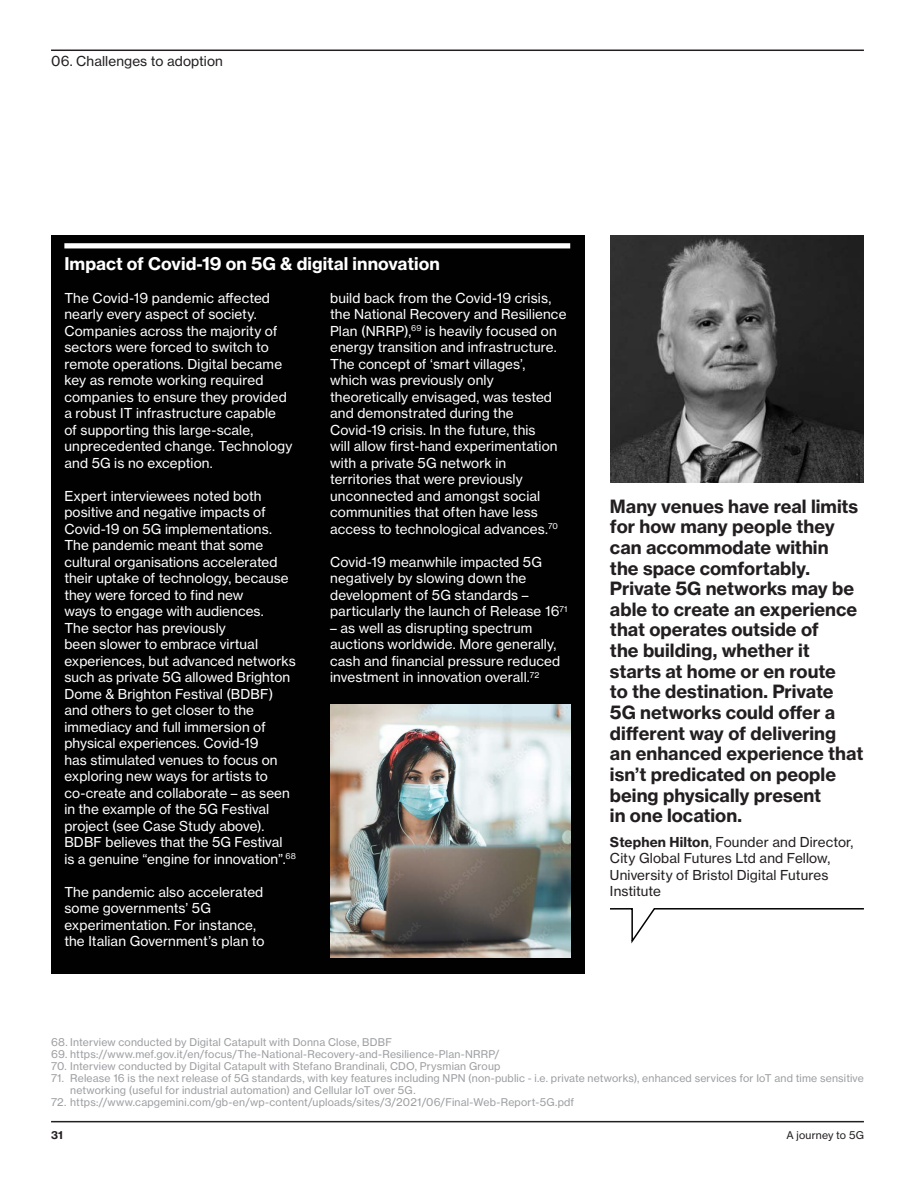
<style>
.page{position:relative;width:915px;height:1191px;background:#fff}
.page>*{position:absolute;margin:0;border:0;box-sizing:border-box;transform-origin:0 0}
._11pt_Body_text{font:700 18px/20.5px "Verizon NHGTX";color:#231f20}
._9pt_Body_text_regul{font:700 17.25px "Verizon NHGTX";color:#fff}
._9pt_Body_text_regul-2{font:13.5px/16.5px "Verizon NHGTX";letter-spacing:.005em;color:#fff}
._11pt_Body_text-2{font:13.5px/16.5px "Verizon NHGTX";letter-spacing:.01em;color:#231f20}
._9pt_Body_text_regul-3{font:10.5px/12px "Verizon NHGTX";letter-spacing:.02em;color:#9d9fa2}
.t1{font:10.5px "Verizon NHGTX";letter-spacing:.015em;color:#231f20}
.t2{font:700 10.5px "Verizon NHGTX";color:#231f20}
.s1{font-weight:700}
</style>
<div class="page">
<svg style="left:610px;top:908px;width:254px;height:36px"></svg>
<img style="left:610px;top:235px;width:253px;height:248px">
<div style="left:51px;top:235px;width:533px;height:738px;background:#010101"></div>
<div style="left:64px;top:243px;width:506px;height:5px;background:#fff"></div>
<img style="left:330px;top:705px;width:240px;height:252px">
<hr style="left:51px;top:1121px;width:812px;height:1px;background:#231f20">
<hr style="left:51px;top:50px;width:812px;height:1px;background:#231f20">
<p class="_11pt_Body_text-2" style="left:51px;top:53px;width:173px">06. Challenges to adoption</p>
<p class="_9pt_Body_text_regul" style="left:64px;top:252px;width:377px">Impact of Covid-19 on 5G &amp; digital innovation</p>
<p class="_9pt_Body_text_regul-2" style="left:64px;top:289px;width:229px">The Covid-19 pandemic affected nearly every aspect of society.<br>Companies across the majority of sectors were forced to switch to remote operations. Digital became key as remote working required companies to ensure they provided a robust IT infrastructure capable<br>of supporting this large-scale, unprecedented change. Technology and 5G is no exception.</p>
<p class="_9pt_Body_text_regul-2" style="left:64px;top:487px;width:233px">Expert interviewees noted both positive and negative impacts of<br>Covid-19 on 5G implementations.<br>The pandemic meant that some cultural organisations accelerated their uptake of technology, because they were forced to find new<br>ways to engage with audiences.<br>The sector has previously<br>been slower to embrace virtual experiences, but advanced networks such as private 5G allowed Brighton<br>Dome &amp; Brighton Festival (BDBF) and others to get closer to the immediacy and full immersion of physical experiences. Covid-19<br>has stimulated venues to focus on exploring new ways for artists to co-create and collaborate – as seen in the example of the 5G Festival project (see Case Study above).<br>BDBF believes that the 5G Festival<br>is a genuine “engine for innovation”.<sup>68</sup></p>
<p class="_9pt_Body_text_regul-2" style="left:64px;top:883px;width:201px">The pandemic also accelerated some governments’ 5G experimentation. For instance, the Italian Government’s plan to</p>
<p class="_9pt_Body_text_regul-2" style="left:330px;top:289px;width:238px">build back from the Covid-19 crisis, the National Recovery and Resilience Plan (NRRP),<sup>69</sup> is heavily focused on energy transition and infrastructure.<br>The concept of ‘smart villages’,<br>which was previously only theoretically envisaged, was tested and demonstrated during the Covid-19 crisis. In the future, this<br>will allow first-hand experimentation with a private 5G network in territories that were previously unconnected and amongst social communities that often have less access to technological advances.<sup>70</sup></p>
<p class="_9pt_Body_text_regul-2" style="left:330px;top:553px;width:239px">Covid-19 meanwhile impacted 5G negatively by slowing down the development of 5G standards – particularly the launch of Release 16<sup>71</sup></p>
<p class="_9pt_Body_text_regul-2" style="left:330px;top:619px;width:231px">– as well as disrupting spectrum auctions worldwide. More generally, cash and financial pressure reduced investment in innovation overall.<sup>72</sup></p>
<p class="_11pt_Body_text" style="left:609px;top:495px;width:255px">Many venues have real limits for how many people they can accommodate within<br>the space comfortably.<br>Private 5G networks may be able to create an experience that operates outside of<br>the building, whether it starts at home or en route<br>to the destination. Private<br>5G networks could offer a different way of delivering<br>an enhanced experience that isn’t predicated on people being physically present<br>in one location.</p>
<p class="_11pt_Body_text-2" style="left:609px;top:833px;width:245px"><span class="s1">Stephen Hilton</span>, Founder and Director,<br>City Global Futures Ltd and Fellow,<br>University of Bristol Digital Futures<br>Institute</p>
<p class="_9pt_Body_text_regul-3" style="left:51px;top:1035px;width:342px">68. Interview conducted by Digital Catapult with Donna Close, BDBF</p>
<p class="_9pt_Body_text_regul-3" style="left:51px;top:1047px;width:450px">69. https://www.mef.gov.it/en/focus/The-National-Recovery-and-Resilience-Plan-NRRP/</p>
<p class="_9pt_Body_text_regul-3" style="left:51px;top:1059px;width:450px">70. Interview conducted by Digital Catapult with Stefano Brandinali, CDO, Prysmian Group</p>
<p class="_9pt_Body_text_regul-3" style="left:70px;top:1071px;width:794px;text-indent:-19px">71. Release 16 is the next release of 5G standards, with key features including NPN (non-public - i.e. private networks), enhanced services for IoT and time sensitive networking (useful for industrial automation) and Cellular IoT over 5G.</p>
<p class="_9pt_Body_text_regul-3" style="left:51px;top:1095px;width:524px">72. https://www.capgemini.com/gb-en/wp-content/uploads/sites/3/2021/06/Final-Web-Report-5G.pdf</p>
<p class="t2" style="left:51px;top:1128px;width:13px">31</p>
<p class="t1" style="left:786px;top:1128px;width:79px">A journey to 5G</p>
</div>
